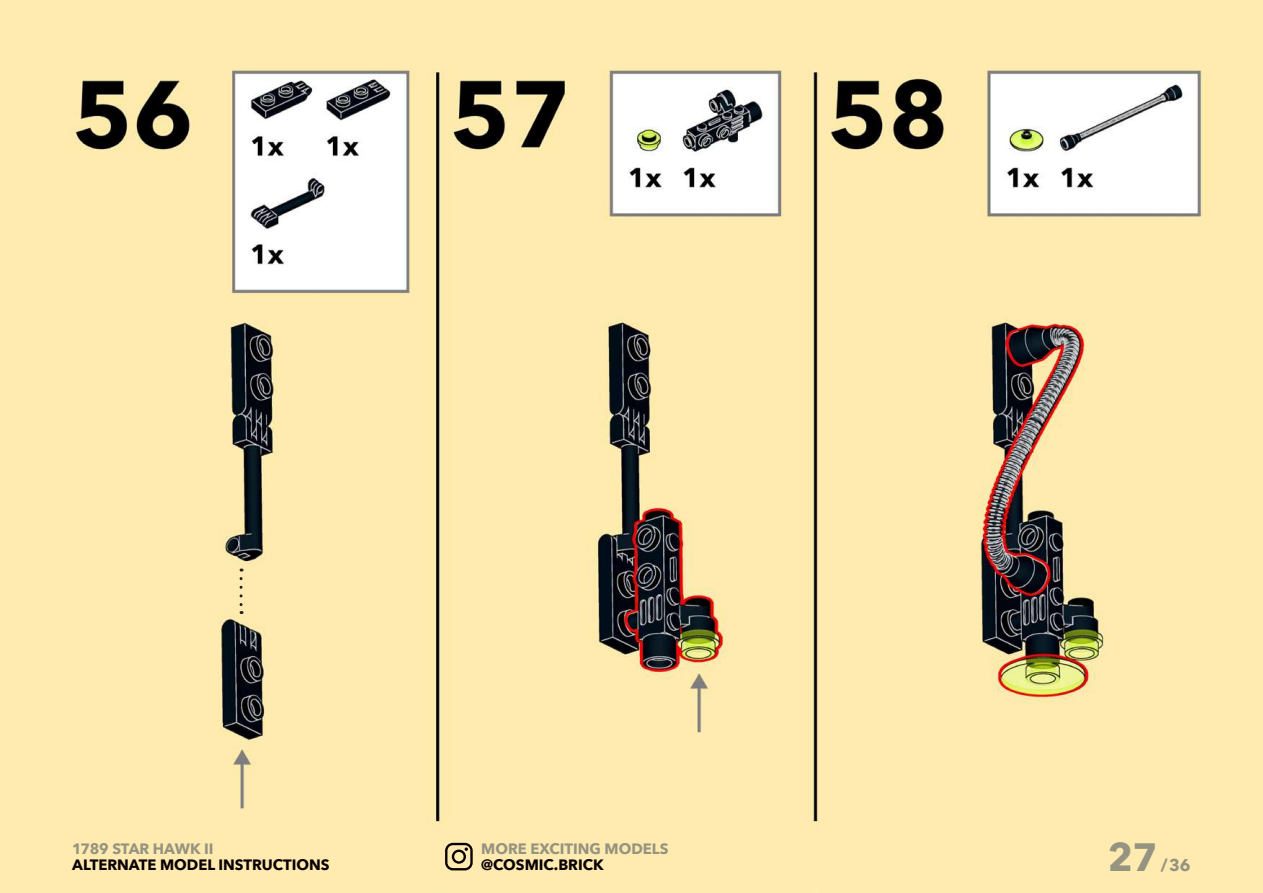
<style>
.page{position:relative;width:1263px;height:893px;background:#fff}
.page>*{position:absolute;margin:0;border:0;box-sizing:border-box;transform-origin:0 0}
.t1{font:700 39.3px "Avenir Next";color:#959480}
.t2{font:700 16.8px "Avenir Next";color:#959480}
.t3{font:700 15px "Avenir Next";color:#080001}
.t4{font:700 15px "Avenir Next";color:#959480}
</style>
<div class="page">
<img style="left:0;top:0;width:1263px;height:893px">
<img style="left:145px;top:306px;width:189px;height:485px">
<img style="left:220px;top:746px;width:42px;height:62px">
<svg style="left:240px;top:578px;width:3px;height:36px"></svg>
<img style="left:530px;top:288px;width:227px;height:431px">
<img style="left:925px;top:288px;width:232px;height:431px">
<img style="left:677px;top:670px;width:42px;height:62px">
<svg style="left:445px;top:843px;width:28px;height:27px"></svg>
<p class="t4" style="left:72px;top:835px;width:143px">1789 STAR HAWK II</p>
<p class="t3" style="left:72px;top:852px;width:259px">ALTERNATE MODEL INSTRUCTIONS</p>
<p class="t4" style="left:481px;top:835px;width:189px">MORE EXCITING MODELS</p>
<p class="t3" style="left:481px;top:852px;width:124px">@COSMIC.BRICK</p>
<h1 class="t1" style="left:1108px;top:823px;width:51px">27</h1>
<p class="t2" style="left:1161px;top:850px;width:31px">/36</p>
</div>
